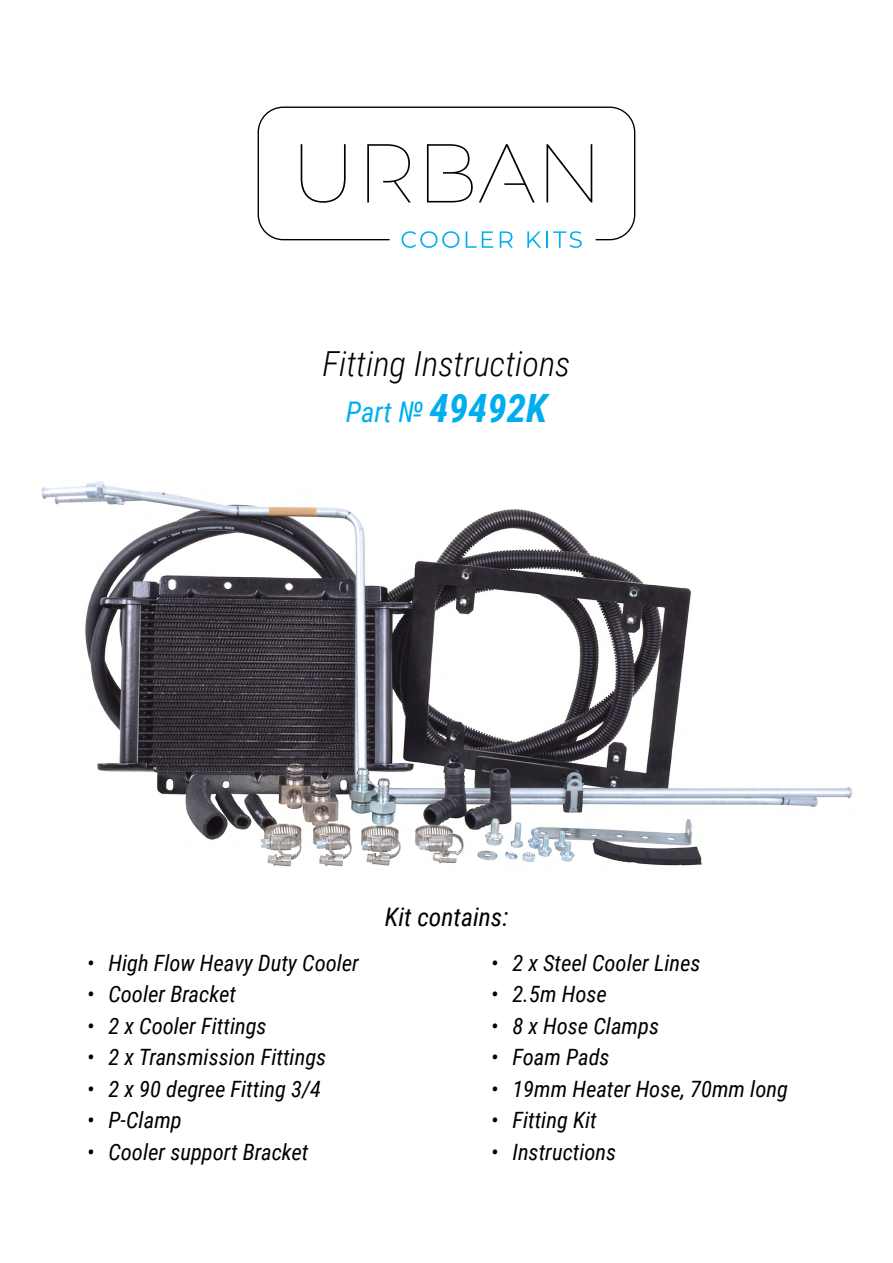
<style>
.page{position:relative;width:893px;height:1263px;background:#fff}
.page>*{position:absolute;margin:0;border:0;box-sizing:border-box;transform-origin:0 0}
.t1{font:italic 700 39px "Roboto Condensed";color:#00aeef}
.t2{font:italic 300 34.5px "Roboto Condensed";color:#000}
.t3{font:italic 25.5px "Roboto Condensed";color:#000}
.t4{font:italic 22.5px "Roboto Condensed";color:#000}
.s1{font-weight:400;font-size:28.5px}
</style>
<div class="page">
<img style="left:41px;top:481px;width:811px;height:386px">
<svg style="left:402px;top:240px;width:57px;height:8px"></svg>
<svg style="left:466px;top:240px;width:10px;height:8px"></svg>
<svg style="left:482px;top:240px;width:11px;height:8px"></svg>
<svg style="left:500px;top:240px;width:13px;height:8px"></svg>
<svg style="left:527px;top:240px;width:55px;height:8px"></svg>
<svg style="left:258px;top:107px;width:377px;height:133px"></svg>
<h2 class="t2" style="left:323px;top:339px;width:249px">Fitting Instructions</h2>
<h1 class="t1" style="left:346px;top:381px;width:203px"><span class="s1">Part №</span> 49492K</h1>
<p class="t4" style="left:87px;top:947px;width:273px">• High Flow Heavy Duty Cooler</p>
<p class="t4" style="left:87px;top:978px;width:150px">• Cooler Bracket</p>
<p class="t4" style="left:87px;top:1010px;width:181px">• 2 x Cooler Fittings</p>
<p class="t4" style="left:87px;top:1041px;width:241px">• 2 x Transmission Fittings</p>
<p class="t4" style="left:87px;top:1073px;width:235px">• 2 x 90 degree Fitting 3/4</p>
<p class="t4" style="left:87px;top:1104px;width:96px">• P-Clamp</p>
<p class="t4" style="left:87px;top:1136px;width:223px">• Cooler support Bracket</p>
<p class="t3" style="left:385px;top:899px;width:125px">Kit contains:</p>
<p class="t4" style="left:491px;top:947px;width:211px">• 2 x Steel Cooler Lines</p>
<p class="t4" style="left:491px;top:978px;width:117px">• 2.5m Hose</p>
<p class="t4" style="left:491px;top:1010px;width:169px">• 8 x Hose Clamps</p>
<p class="t4" style="left:491px;top:1041px;width:120px">• Foam Pads</p>
<p class="t4" style="left:491px;top:1073px;width:298px">• 19mm Heater Hose, 70mm long</p>
<p class="t4" style="left:491px;top:1104px;width:107px">• Fitting Kit</p>
<p class="t4" style="left:491px;top:1136px;width:127px">• Instructions</p>
</div>
